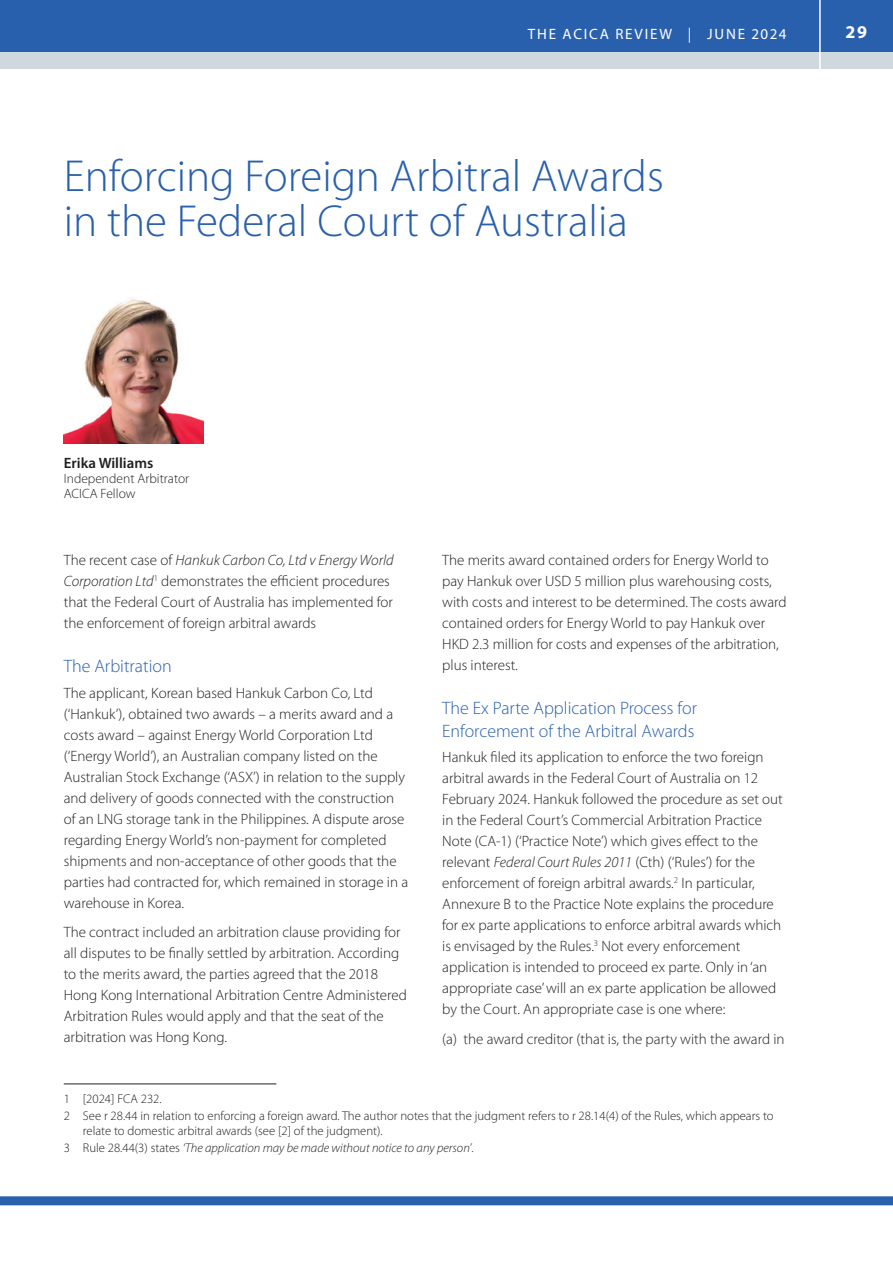
<style>
.page{position:relative;width:893px;height:1263px;background:#fff}
.page>*{position:absolute;margin:0;border:0;box-sizing:border-box;transform-origin:0 0}
.Heading_1{font:300 45px/45px "Myriad Pro";color:#2960ad}
.Heading_2_No_Indent{font:300 18px/22.5px "Myriad Pro";color:#2960ad}
.Heading_2{font:300 18px "Myriad Pro";color:#2960ad}
.t1{font:700 18px "Myriad Pro";color:#fff}
.AR_Body_Text_1{font:300 15px/21px "Myriad Pro";color:#231f20}
.t2{font:15px "Myriad Pro";letter-spacing:.12em;color:#fff}
.Name{font:600 15px "Myriad Pro";color:#231f20}
.Name_caption{font:300 13.5px/15px "Myriad Pro";color:#231f20}
.Footnote{font:300 12.75px/15px "Myriad Pro";color:#231f20}
.Footnote-2{font:italic 300 12.75px "Myriad Pro";color:#231f20}
.s1{font-style:italic}
.s2{font-style:normal}
</style>
<div class="page">
<div style="left:0;top:0;width:893px;height:53px;background:#2960ad"></div>
<div style="left:0;top:52px;width:893px;height:17px;background:#cfd8dd"></div>
<hr style="left:819px;top:0;width:2px;height:78px;background:#fff">
<div style="left:0;top:1196px;width:893px;height:9px;background:#2960ad"></div>
<img style="left:64px;top:298px;width:140px;height:146px">
<hr style="left:64px;top:1083px;width:212px;height:1px;background:#231f20">
<p class="t2" style="left:528px;top:26px;width:260px">THE ACICA REVIEW | JUNE 2024</p>
<p class="t1" style="left:845px;top:20px;width:23px">29</p>
<p class="Heading_1" style="left:64px;top:154px;width:601px">Enforcing Foreign Arbitral Awards in the Federal Court of Australia</p>
<p class="Name" style="left:64px;top:454px;width:91px">Erika Williams</p>
<p class="Name_caption" style="left:64px;top:471px;width:127px">Independent Arbitrator<br>ACICA Fellow</p>
<p class="AR_Body_Text_1" style="left:64px;top:550px;width:331px">The recent case of <span class="s1">Hankuk Carbon Co, Ltd v Energy World Corporation Ltd</span><sup>1</sup> demonstrates the efficient procedures that the Federal Court of Australia has implemented for the enforcement of foreign arbitral awards</p>
<p class="Heading_2" style="left:64px;top:656px;width:109px">The Arbitration</p>
<p class="AR_Body_Text_1" style="left:64px;top:682px;width:346px">The applicant, Korean based Hankuk Carbon Co, Ltd (‘Hankuk’), obtained two awards – a merits award and a costs award – against Energy World Corporation Ltd (‘Energy World’), an Australian company listed on the Australian Stock Exchange (‘ASX’) in relation to the supply and delivery of goods connected with the construction of an LNG storage tank in the Philippines. A dispute arose regarding Energy World’s non-payment for completed shipments and non-acceptance of other goods that the parties had contracted for, which remained in storage in a warehouse in Korea.</p>
<p class="AR_Body_Text_1" style="left:64px;top:922px;width:345px">The contract included an arbitration clause providing for all disputes to be finally settled by arbitration. According to the merits award, the parties agreed that the 2018<br>Hong Kong International Arbitration Centre Administered Arbitration Rules would apply and that the seat of the arbitration was Hong Kong.</p>
<p class="AR_Body_Text_1" style="left:442px;top:550px;width:346px">The merits award contained orders for Energy World to pay Hankuk over USD 5 million plus warehousing costs, with costs and interest to be determined. The costs award contained orders for Energy World to pay Hankuk over HKD 2.3 million for costs and expenses of the arbitration, plus interest.</p>
<p class="Heading_2_No_Indent" style="left:442px;top:697px;width:256px">The Ex Parte Application Process for<br>Enforcement of the Arbitral Awards</p>
<p class="AR_Body_Text_1" style="left:442px;top:747px;width:342px">Hankuk filed its application to enforce the two foreign arbitral awards in the Federal Court of Australia on 12<br>February 2024. Hankuk followed the procedure as set out in the Federal Court’s Commercial Arbitration Practice Note (CA-1) (‘Practice Note’) which gives effect to the relevant <span class="s1">Federal Court Rules 2011</span> (Cth) (‘Rules’) for the enforcement of foreign arbitral awards.<sup>2</sup> In particular, Annexure B to the Practice Note explains the procedure for ex parte applications to enforce arbitral awards which is envisaged by the Rules.<sup>3</sup> Not every enforcement application is intended to proceed ex parte. Only in ‘an appropriate case’ will an ex parte application be allowed by the Court. An appropriate case is one where:</p>
<p class="AR_Body_Text_1" style="left:442px;top:1028px;width:344px">(a) the award creditor (that is, the party with the award in</p>
<p class="Footnote" style="left:64px;top:1091px;width:99px">1 [2024] FCA 232.</p>
<p class="Footnote" style="left:83px;top:1109px;width:692px;text-indent:-19px">2 See r 28.44 in relation to enforcing a foreign award. The author notes that the judgment refers to r 28.14(4) of the Rules, which appears to relate to domestic arbitral awards (see [2] of the judgment).</p>
<p class="Footnote-2" style="left:64px;top:1141px;width:411px"><span class="s2">3 Rule 28.44(3) states</span> ‘The application may be made without notice to any person’<span class="s2">.</span></p>
</div>
